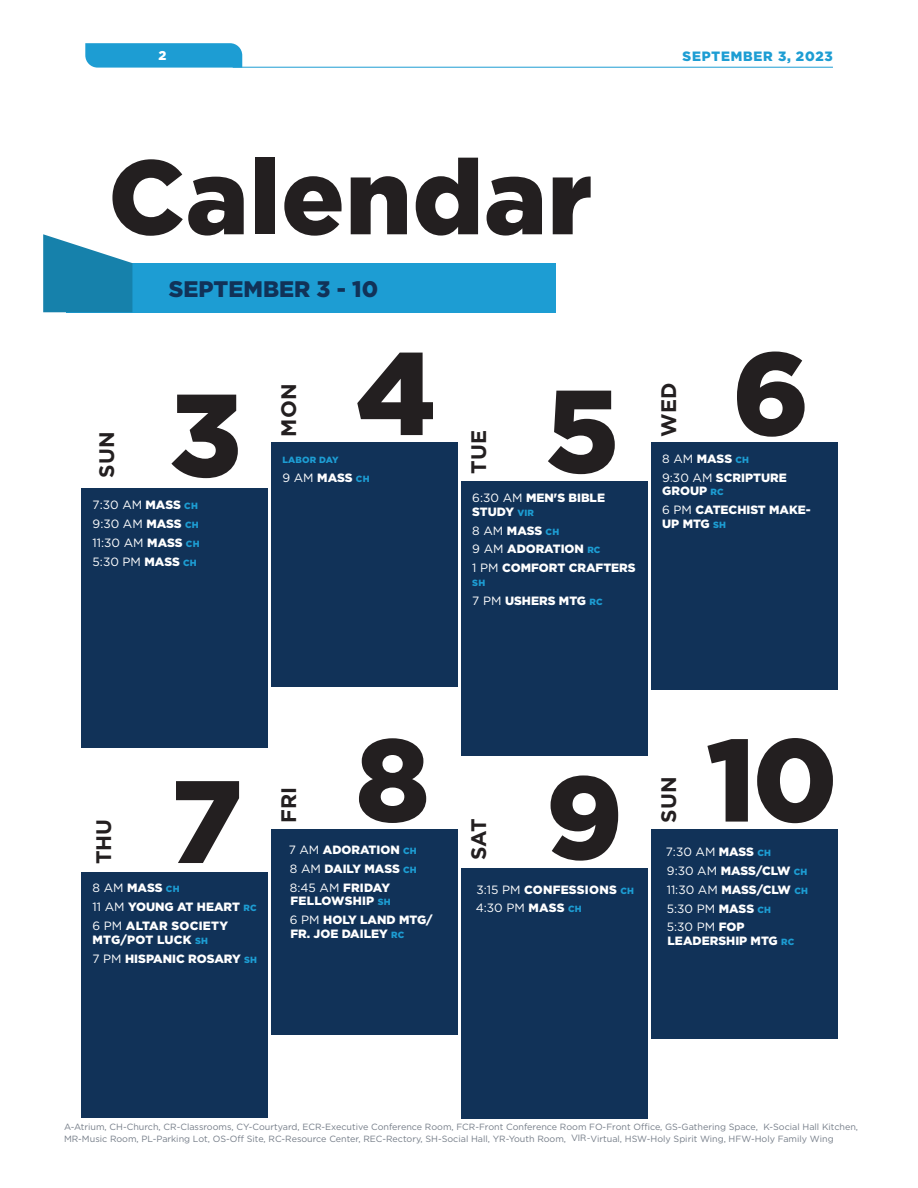
<style>
.page{position:relative;width:918px;height:1188px;background:#fff}
.page>*{position:absolute;margin:0;border:0;box-sizing:border-box;transform-origin:0 0}
.Calendar_Date{font:900 117px "Gotham";color:#231f20}
.t1{font:900 105px "Gotham";letter-spacing:.005em;color:#231f20}
.t2{font:900 22.5px "Gotham";color:#113258}
.Calendar_Day{font:700 21px "Gotham";letter-spacing:.005em;color:#231f20}
.t3{font:900 13.5px "Gotham";color:#1d9dd3}
.t4{font:900 12.75px "Gotham";color:#fff}
.Calendar-Title{font:900 12px/13.5px "Gotham";color:#fff}
.Calendar-Title-2{font:12px "Gotham";color:#fff}
.Calendar-Title-3{font:900 12px/13.5px "Gotham";letter-spacing:.02em;color:#fff}
.t5{font:9px/12px "Gotham";color:#757d88}
.Calendar-Title-4{font:900 9px "Gotham";letter-spacing:.02em;color:#1d9dd3}
.s1{font-weight:400}
.s2{font-size:9px;color:#1d9dd3}
.s3{font-weight:900}
.s4{font-weight:900;font-size:9px;color:#1d9dd3}
</style>
<div class="page">
<hr style="left:233px;top:67px;width:600px;height:1px;background:#1d9dd3">
<svg style="left:85px;top:43px;width:157px;height:25px"></svg>
<div style="left:82px;top:489px;width:186px;height:259px;background:#113258"></div>
<div style="left:82px;top:872px;width:186px;height:246px;background:#113258"></div>
<div style="left:272px;top:443px;width:186px;height:244px;background:#113258"></div>
<div style="left:462px;top:482px;width:186px;height:274px;background:#113258"></div>
<div style="left:651px;top:443px;width:186px;height:247px;background:#113258"></div>
<div style="left:272px;top:829px;width:186px;height:205px;background:#113258"></div>
<div style="left:462px;top:868px;width:186px;height:251px;background:#113258"></div>
<div style="left:651px;top:829px;width:186px;height:210px;background:#113258"></div>
<div style="left:66px;top:263px;width:490px;height:49px;background:#1d9dd3"></div>
<svg style="left:43px;top:234px;width:89px;height:78px"></svg>
<p class="t4" style="left:159px;top:46px;width:9px">2</p>
<p class="t3" style="left:683px;top:47px;width:152px">SEPTEMBER 3, 2023</p>
<h1 class="t1" style="left:108px;top:125px;width:485px">Calendar</h1>
<p class="Calendar_Day" style="left:93px;top:478px;width:48px;rotate:-90deg">SUN</p>
<p class="t2" style="left:169px;top:273px;width:211px">SEPTEMBER 3 - 10</p>
<p class="Calendar_Date" style="left:169px;top:354px;width:74px">3</p>
<p class="Calendar_Day" style="left:275px;top:436px;width:54px;rotate:-90deg">MON</p>
<p class="Calendar_Date" style="left:356px;top:313px;width:82px">4</p>
<p class="Calendar-Title-4" style="left:282px;top:454px;width:58px">LABOR DAY</p>
<p class="Calendar-Title" style="left:282px;top:471px;width:89px"><span class="s1">9 AM</span> MASS <span class="s2">CH</span></p>
<p class="Calendar-Title-2" style="left:93px;top:497px;width:107px">7:30 AM <span class="s3">MASS</span> <span class="s4">CH</span></p>
<p class="Calendar-Title-2" style="left:93px;top:516px;width:108px">9:30 AM <span class="s3">MASS</span> <span class="s4">CH</span></p>
<p class="Calendar-Title-2" style="left:93px;top:535px;width:108px">11:30 AM <span class="s3">MASS</span> <span class="s4">CH</span></p>
<p class="Calendar-Title-2" style="left:93px;top:554px;width:106px">5:30 PM <span class="s3">MASS</span> <span class="s4">CH</span></p>
<p class="Calendar_Day" style="left:465px;top:474px;width:45px;rotate:-90deg">TUE</p>
<p class="Calendar_Date" style="left:546px;top:350px;width:75px">5</p>
<p class="Calendar-Title" style="left:472px;top:491px;width:134px"><span class="s1">6:30 AM</span> MEN'S BIBLE<br>STUDY <span class="s2">VIR</span></p>
<p class="Calendar-Title" style="left:472px;top:523px;width:88px"><span class="s1">8 AM</span> MASS <span class="s2">CH</span></p>
<p class="Calendar-Title" style="left:472px;top:542px;width:130px"><span class="s1">9 AM</span> ADORATION <span class="s2">RC</span></p>
<p class="Calendar-Title" style="left:472px;top:561px;width:165px"><span class="s1">1 PM</span> COMFORT CRAFTERS</p>
<p class="Calendar-Title-4" style="left:472px;top:576px;width:14px">SH</p>
<p class="Calendar-Title" style="left:472px;top:594px;width:132px"><span class="s1">7 PM</span> USHERS MTG <span class="s2">RC</span></p>
<p class="Calendar_Day" style="left:655px;top:436px;width:56px;rotate:-90deg">WED</p>
<p class="Calendar_Date" style="left:732px;top:313px;width:79px">6</p>
<p class="Calendar-Title" style="left:662px;top:452px;width:88px"><span class="s1">8 AM</span> MASS <span class="s2">CH</span></p>
<p class="Calendar-Title" style="left:662px;top:471px;width:126px"><span class="s1">9:30 AM</span> SCRIPTURE<br>GROUP <span class="s2">RC</span></p>
<p class="Calendar-Title" style="left:662px;top:503px;width:150px"><span class="s1">6 PM</span> CATECHIST MAKE-<br>UP MTG <span class="s2">SH</span></p>
<p class="Calendar_Day" style="left:90px;top:864px;width:47px;rotate:-90deg">THU</p>
<p class="Calendar_Date" style="left:171px;top:741px;width:73px">7</p>
<p class="Calendar-Title" style="left:93px;top:881px;width:88px"><span class="s1">8 AM</span> MASS <span class="s2">CH</span></p>
<p class="Calendar-Title" style="left:93px;top:900px;width:166px"><span class="s1">11 AM</span> YOUNG AT HEART <span class="s2">RC</span></p>
<p class="Calendar-Title-3" style="left:93px;top:919px;width:137px"><span class="s1">6 PM</span> ALTAR SOCIETY<br>MTG/POT LUCK <span class="s2">SH</span></p>
<p class="Calendar-Title" style="left:93px;top:952px;width:166px"><span class="s1">7 PM</span> HISPANIC ROSARY <span class="s2">SH</span></p>
<p class="Calendar_Day" style="left:275px;top:823px;width:38px;rotate:-90deg">FRI</p>
<p class="Calendar_Date" style="left:356px;top:700px;width:75px">8</p>
<p class="Calendar-Title" style="left:289px;top:843px;width:130px"><span class="s1">7 AM</span> ADORATION <span class="s2">CH</span></p>
<p class="Calendar-Title" style="left:290px;top:862px;width:128px"><span class="s1">8 AM</span> DAILY MASS <span class="s2">CH</span></p>
<p class="Calendar-Title-3" style="left:290px;top:881px;width:102px"><span class="s1">8:45 AM</span> FRIDAY<br>FELLOWSHIP <span class="s2">SH</span></p>
<p class="Calendar-Title" style="left:290px;top:913px;width:144px"><span class="s1">6 PM</span> HOLY LAND MTG/<br>FR. JOE DAILEY <span class="s2">RC</span></p>
<p class="Calendar_Day" style="left:465px;top:860px;width:43px;rotate:-90deg">SAT</p>
<p class="Calendar_Date" style="left:546px;top:737px;width:79px">9</p>
<p class="Calendar-Title-3" style="left:476px;top:882px;width:159px"><span class="s1">3:15 PM</span> CONFESSIONS <span class="s2">CH</span></p>
<p class="Calendar-Title-2" style="left:476px;top:901px;width:107px">4:30 PM <span class="s3">MASS</span> <span class="s4">CH</span></p>
<p class="Calendar_Day" style="left:655px;top:823px;width:48px;rotate:-90deg">SUN</p>
<p class="Calendar_Date" style="left:706px;top:700px;width:133px">10</p>
<p class="Calendar-Title-2" style="left:666px;top:844px;width:107px">7:30 AM <span class="s3">MASS</span> <span class="s4">CH</span></p>
<p class="Calendar-Title" style="left:667px;top:864px;width:142px"><span class="s1">9:30 AM</span> MASS/CLW <span class="s2">CH</span></p>
<p class="Calendar-Title" style="left:667px;top:882px;width:143px"><span class="s1">11:30 AM</span> MASS/CLW <span class="s2">CH</span></p>
<p class="Calendar-Title-2" style="left:667px;top:901px;width:106px">5:30 PM <span class="s3">MASS</span> <span class="s4">CH</span></p>
<p class="Calendar-Title" style="left:667px;top:920px;width:129px"><span class="s1">5:30 PM</span> FOP<br>LEADERSHIP MTG <span class="s2">RC</span></p>
<p class="t5" style="left:64px;top:1121px;width:796px">A-Atrium, CH-Church, CR-Classrooms, CY-Courtyard, ECR-Executive Conference Room, FCR-Front Conference Room FO-Front Office, GS-Gathering Space, K-Social Hall Kitchen,<br>MR-Music Room, PL-Parking Lot, OS-Off Site, RC-Resource Center, REC-Rectory, SH-Social Hall, YR-Youth Room,</p>
<p class="t5" style="left:591px;top:1133px;width:245px">Virtual, HSW-Holy Spirit Wing, HFW-Holy Family Wing</p>
</div>
